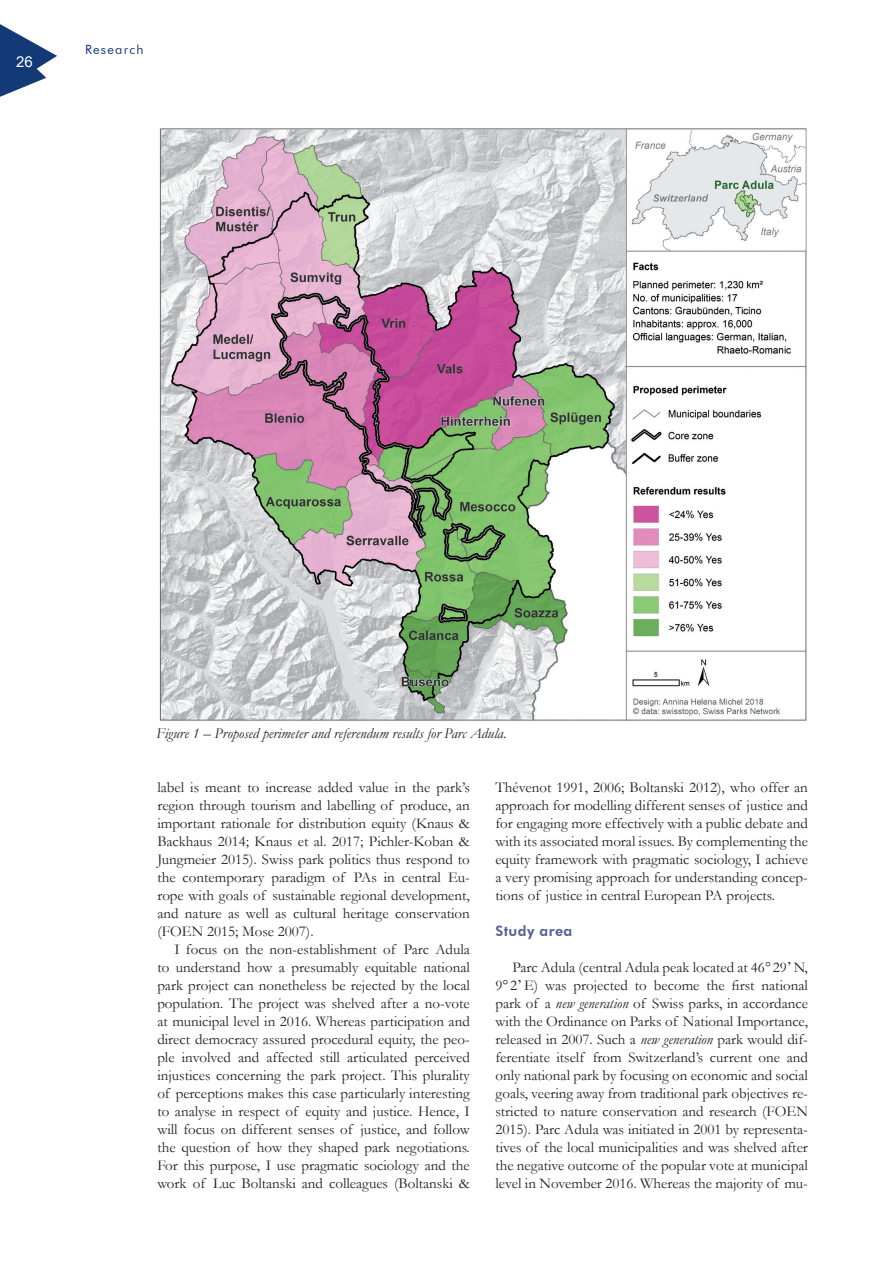
<style>
.page{position:relative;width:893px;height:1263px;background:#fff}
.page>*{position:absolute;margin:0;border:0;box-sizing:border-box;transform-origin:0 0}
.t1{font:15px/18px "Garamond";color:#231f20;text-align:justify}
.t2{font:italic 15px "Garamond";color:#231f20}
.t3{font:15px "Arial";color:#fff}
.t4{font:800 14.25px "Futura BT";letter-spacing:.03em;color:#536194}
.t5{font:12.75px "Futura BT";letter-spacing:.1em;color:#143977}
.s1{font-family:"Times New Roman"}
.s2{font-style:italic}
</style>
<div class="page">
<svg style="left:0;top:24px;width:57px;height:73px"></svg>
<img style="left:159px;top:128px;width:648px;height:593px">
<p class="t3" style="left:16px;top:51px;width:18px">26</p>
<p class="t5" style="left:85px;top:42px;width:60px">Research</p>
<p class="t2" style="left:156px;top:723px;width:352px">Figure 1 – Proposed perimeter and referendum results for Parc Adula.</p>
<p class="t1" style="left:157px;top:778px;width:314px">label is meant to increase added value in the park’s region through tourism and labelling of produce, an important rationale for distribution equity (Knaus &amp; Backhaus 2014; Knaus et al. 2017; Pichler-Koban &amp; Jungmeier 2015). Swiss park politics thus respond to the contemporary paradigm of PAs in central Eu&shy;rope with goals of sustainable regional development, and nature as well as cultural heritage conservation (FOEN 2015; Mose 2007).</p>
<p class="t1" style="left:157px;top:940px;width:314px;text-indent:17px">I focus on the non-establishment of Parc Adula to understand how a presumably equitable national park project can nonetheless be rejected by the local population. The project was shelved after a no-vote at municipal level in 2016. Whereas participation and direct democracy assured procedural equity, the peo&shy;ple involved and affected still articulated perceived injustices concerning the park project. This plurality of perceptions makes this case particularly interesting to analyse in respect of equity and justice. Hence, I will focus on different senses of justice, and follow the question of how they shaped park negotiations.<br>For this purpose, I use pragmatic sociology and the work of Luc Boltanski and colleagues (Boltanski &amp;</p>
<p class="t1" style="left:495px;top:778px;width:314px">Thévenot 1991, 2006; Boltanski 2012), who offer an approach for modelling different senses of justice and for engaging more effectively with a public debate and with its associated moral issues. By complementing the equity framework with pragmatic sociology, I achieve a very promising approach for understanding concep&shy;tions of justice in central European PA projects.</p>
<p class="t4" style="left:495px;top:922px;width:78px">Study area</p>
<p class="t1" style="left:495px;top:958px;width:314px;text-indent:17px">Parc Adula (central Adula peak located at 46° 29<span class="s1">’</span>N, 9° 2<span class="s1">’</span>E) was projected to become the first national park of a <span class="s2">new generation</span> of Swiss parks, in accordance with the Ordinance on Parks of National Importance, released in 2007. Such a <span class="s2">new generation</span> park would dif&shy;ferentiate itself from Switzerland’s current one and only national park by focusing on economic and social goals, veering away from traditional park objectives re&shy;stricted to nature conservation and research (FOEN 2015). Parc Adula was initiated in 2001 by representa&shy;tives of the local municipalities and was shelved after the negative outcome of the popular vote at municipal level in November 2016. Whereas the majority of mu-</p>
</div>
